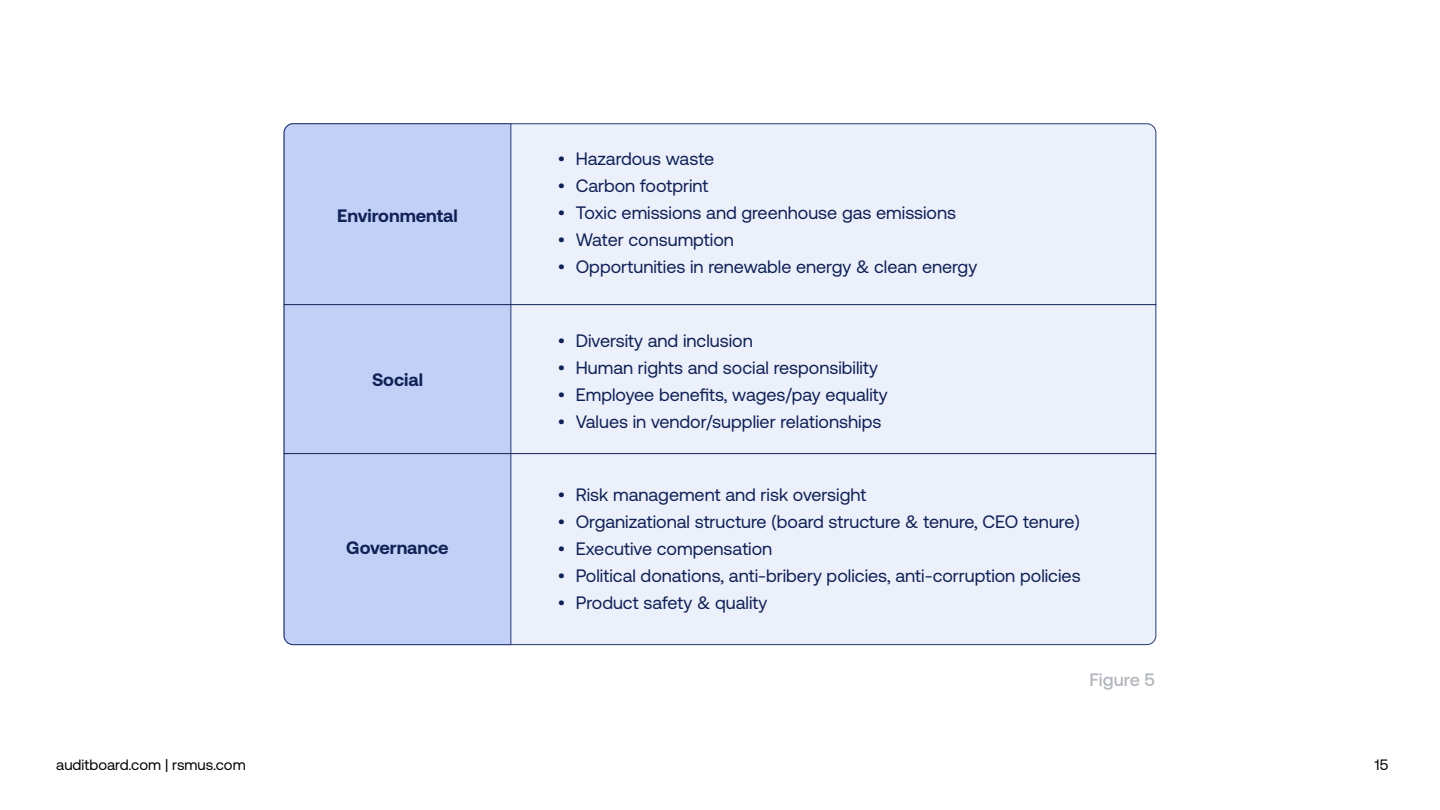
<style>
.page{position:relative;width:1440px;height:810px;background:#fff}
.page>*{position:absolute;margin:0;border:0;box-sizing:border-box;transform-origin:0 0}
.t1{font:18px "Aeonik 2.0";color:#102155}
.t2{font:700 18px "Aeonik 2.0";color:#102155}
.t3{font:500 18px "Aeonik 2.0";color:#b4b8be}
.t4{font:15px "Aeonik 2.0";color:#000}
</style>
<div class="page">
<div style="left:284px;top:124px;width:872px;height:521px;background:#ecf0fb;border-radius:9px"></div>
<div style="left:283px;top:123px;width:229px;height:522px;background:#c2cff6"></div>
<hr style="left:284px;top:304px;width:872px;height:1px;background:#102155">
<hr style="left:284px;top:453px;width:872px;height:1px;background:#102155">
<p class="t2" style="left:337px;top:206px;width:122px">Environmental</p>
<p class="t2" style="left:372px;top:370px;width:52px">Social</p>
<p class="t2" style="left:346px;top:538px;width:104px">Governance</p>
<p class="t1" style="left:558px;top:149px;width:158px">• Hazardous waste</p>
<p class="t1" style="left:558px;top:176px;width:152px">• Carbon footprint</p>
<p class="t1" style="left:558px;top:203px;width:400px">• Toxic emissions and greenhouse gas emissions</p>
<p class="t1" style="left:558px;top:230px;width:178px">• Water consumption</p>
<p class="t1" style="left:558px;top:257px;width:421px">• Opportunities in renewable energy &amp; clean energy</p>
<p class="t1" style="left:558px;top:331px;width:197px">• Diversity and inclusion</p>
<p class="t1" style="left:558px;top:358px;width:322px">• Human rights and social responsibility</p>
<p class="t1" style="left:558px;top:385px;width:332px">• Employee benefits, wages/pay equality</p>
<p class="t1" style="left:558px;top:412px;width:325px">• Values in vendor/supplier relationships</p>
<p class="t1" style="left:558px;top:485px;width:310px">• Risk management and risk oversight</p>
<p class="t1" style="left:558px;top:512px;width:524px">• Organizational structure (board structure &amp; tenure, CEO tenure)</p>
<p class="t1" style="left:558px;top:539px;width:216px">• Executive compensation</p>
<p class="t1" style="left:558px;top:566px;width:524px">• Political donations, anti-bribery policies, anti-corruption policies</p>
<p class="t1" style="left:558px;top:593px;width:211px">• Product safety &amp; quality</p>
<p class="t3" style="left:1089px;top:670px;width:67px">Figure 5</p>
<p class="t4" style="left:56px;top:757px;width:191px">auditboard.com | rsmus.com</p>
<p class="t4" style="left:1375px;top:757px;width:15px">15</p>
</div>
